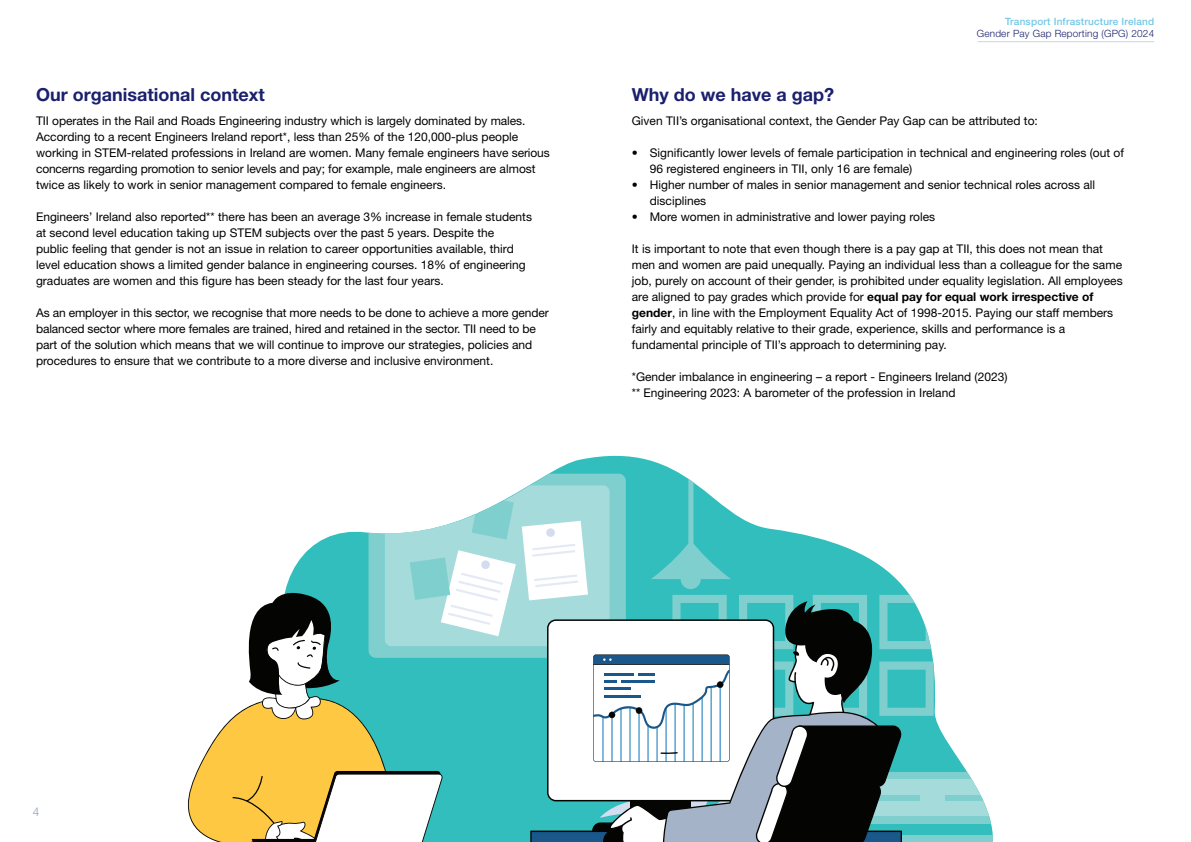
<style>
.page{position:relative;width:1191px;height:842px;background:#fff}
.page>*{position:absolute;margin:0;border:0;box-sizing:border-box;transform-origin:0 0}
.Body_Copy{font:700 18px "Helvetica Neue LT Std";color:#1a206d}
.Body_Copy-2{font:12px/16px "Helvetica Neue LT Std";color:#000}
.t1{font:12px "Helvetica Neue LT Std";color:#a4b3c9}
.t2{font:500 10px "Helvetica Neue LT Std";letter-spacing:.02em;color:#72c7e7}
.t3{font:300 10px "Helvetica Neue LT Std";letter-spacing:.02em;color:#1a206d}
.s1{font-weight:700}
</style>
<div class="page">
<svg style="left:308px;top:455px;width:685px;height:387px"></svg>
<svg style="left:368px;top:474px;width:258px;height:184px"></svg>
<svg style="left:385px;top:485px;width:224px;height:161px"></svg>
<svg style="left:471px;top:495px;width:43px;height:44px"></svg>
<svg style="left:933px;top:772px;width:60px;height:52px"></svg>
<svg style="left:933px;top:779px;width:60px;height:37px;fill:#a6dbdb"></svg>
<svg style="left:945px;top:795px;width:48px;height:5px"></svg>
<div style="left:736px;top:835px;width:258px;height:7px;background:#7fcfcf"></div>
<svg style="left:188px;top:550px;width:328px;height:292px"></svg>
<svg style="left:522px;top:462px;width:411px;height:380px"></svg>
<hr style="left:977px;top:41px;width:177px;height:1px;background:#c4d9e4">
<p class="Body_Copy" style="left:36px;top:83px;width:230px">Our organisational context</p>
<p class="Body_Copy-2" style="left:36px;top:112px;width:515px">TII operates in the Rail and Roads Engineering industry which is largely dominated by males.<br>According to a recent Engineers Ireland report*, less than 25% of the 120,000-plus people working in STEM-related professions in Ireland are women. Many female engineers have serious concerns regarding promotion to senior levels and pay; for example, male engineers are almost twice as likely to work in senior management compared to female engineers.</p>
<p class="Body_Copy-2" style="left:36px;top:208px;width:497px">Engineers’ Ireland also reported** there has been an average 3% increase in female students at second level education taking up STEM subjects over the past 5 years. Despite the<br>public feeling that gender is not an issue in relation to career opportunities available, third level education shows a limited gender balance in engineering courses. 18% of engineering graduates are women and this figure has been steady for the last four years.</p>
<p class="Body_Copy-2" style="left:36px;top:304px;width:514px">As an employer in this sector, we recognise that more needs to be done to achieve a more gender balanced sector where more females are trained, hired and retained in the sector. TII need to be part of the solution which means that we will continue to improve our strategies, policies and procedures to ensure that we contribute to a more diverse and inclusive environment.</p>
<p class="t2" style="left:1005px;top:15px;width:151px">Transport Infrastructure Ireland</p>
<p class="t3" style="left:976px;top:27px;width:179px">Gender Pay Gap Reporting (GPG) 2024</p>
<p class="Body_Copy" style="left:632px;top:83px;width:204px">Why do we have a gap?</p>
<p class="Body_Copy-2" style="left:632px;top:112px;width:407px">Given TII’s organisational context, the Gender Pay Gap can be attributed to:</p>
<p class="Body_Copy-2" style="left:650px;top:144px;width:476px;text-indent:-18px">• Significantly lower levels of female participation in technical and engineering roles (out of<br>96 registered engineers in TII, only 16 are female)</p>
<p class="Body_Copy-2" style="left:650px;top:176px;width:447px;text-indent:-18px">• Higher number of males in senior management and senior technical roles across all disciplines</p>
<p class="Body_Copy-2" style="left:632px;top:208px;width:305px">• More women in administrative and lower paying roles</p>
<p class="Body_Copy-2" style="left:632px;top:240px;width:492px">It is important to note that even though there is a pay gap at TII, this does not mean that men and women are paid unequally. Paying an individual less than a colleague for the same job, purely on account of their gender, is prohibited under equality legislation. All employees are aligned to pay grades which provide for <span class="s1">equal pay for equal work irrespective of gender</span>, in line with the Employment Equality Act of 1998-2015. Paying our staff members fairly and equitably relative to their grade, experience, skills and performance is a fundamental principle of TII’s approach to determining pay.</p>
<p class="Body_Copy-2" style="left:632px;top:368px;width:377px">*Gender imbalance in engineering – a report - Engineers Ireland (2023)</p>
<p class="Body_Copy-2" style="left:632px;top:384px;width:325px">** Engineering 2023: A barometer of the profession in Ireland</p>
<p class="t1" style="left:33px;top:805px;width:8px">4</p>
</div>
